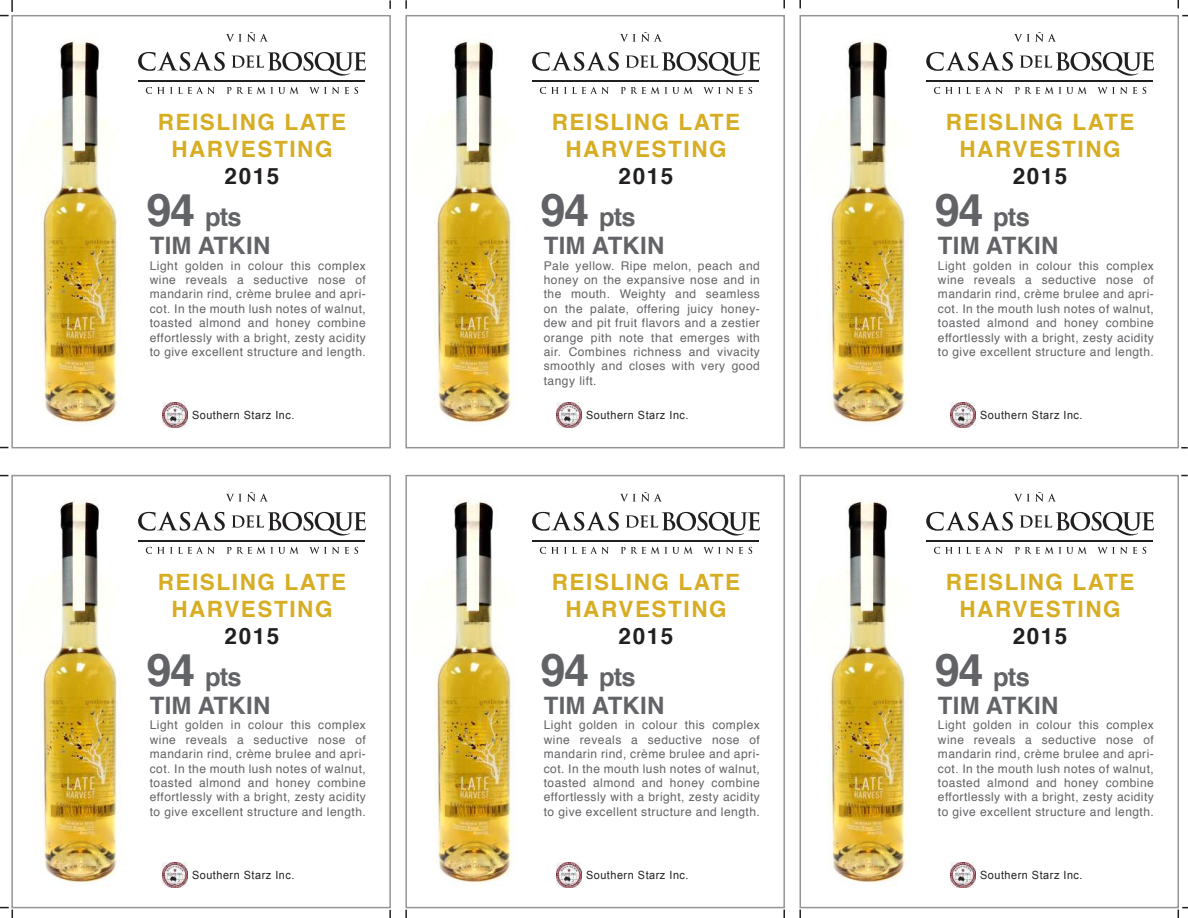
<style>
.page{position:relative;width:1188px;height:918px;background:#fff}
.page>*{position:absolute;margin:0;border:0;box-sizing:border-box;transform-origin:0 0}
.t1{font:700 25.5px "Helvetica";letter-spacing:-.03em;color:#626366}
.t2{font:700 24px "Helvetica";letter-spacing:.01em;color:#626366}
.t3{font:700 22.5px/27px "Helvetica";letter-spacing:.07em;color:#d7ad23;text-align:center}
.t4{font:700 22.5px "Helvetica";letter-spacing:.07em;color:#221f1f}
.t5{font:12px/14.4px "Helvetica";letter-spacing:.04em;color:#626366;text-align:justify}
.t6{font:11.25px "Arial";letter-spacing:.05em;color:#221f1f;scale:.96 1}
.s1{font-size:45px}
</style>
<div class="page">
<svg style="left:783px;top:0;width:2px;height:8px"></svg>
<svg style="left:799px;top:0;width:2px;height:8px"></svg>
<svg style="left:389px;top:0;width:2px;height:9px"></svg>
<svg style="left:405px;top:0;width:2px;height:9px"></svg>
<svg style="left:783px;top:910px;width:2px;height:8px"></svg>
<svg style="left:799px;top:910px;width:2px;height:8px"></svg>
<svg style="left:389px;top:910px;width:2px;height:8px"></svg>
<svg style="left:405px;top:910px;width:2px;height:8px"></svg>
<svg style="left:0;top:0;width:13px;height:16px"></svg>
<svg style="left:0;top:907px;width:13px;height:11px"></svg>
<svg style="left:1178px;top:907px;width:10px;height:11px"></svg>
<div style="left:11px;top:15px;width:380px;height:433px;border:2px solid #939597"></div>
<img style="left:40px;top:40px;width:81px;height:386px">
<svg style="left:138px;top:52px;width:87px;height:19px"></svg>
<svg style="left:231px;top:52px;width:135px;height:24px"></svg>
<svg style="left:226px;top:32px;width:42px;height:10px"></svg>
<svg style="left:146px;top:87px;width:69px;height:7px"></svg>
<svg style="left:227px;top:87px;width:72px;height:7px"></svg>
<svg style="left:309px;top:87px;width:49px;height:7px"></svg>
<hr style="left:138px;top:80px;width:227px;height:2px;background:#221f1f">
<img style="left:162px;top:403px;width:25px;height:25px">
<div style="left:405px;top:15px;width:380px;height:433px;border:2px solid #939597"></div>
<img style="left:434px;top:40px;width:81px;height:386px">
<svg style="left:532px;top:52px;width:87px;height:19px"></svg>
<svg style="left:625px;top:52px;width:135px;height:24px"></svg>
<svg style="left:620px;top:32px;width:42px;height:10px"></svg>
<svg style="left:540px;top:87px;width:69px;height:7px"></svg>
<svg style="left:621px;top:87px;width:72px;height:7px"></svg>
<svg style="left:703px;top:87px;width:30px;height:7px"></svg>
<svg style="left:739px;top:87px;width:13px;height:7px"></svg>
<hr style="left:532px;top:80px;width:227px;height:2px;background:#221f1f">
<img style="left:556px;top:403px;width:25px;height:25px">
<div style="left:800px;top:15px;width:379px;height:433px;border:2px solid #939597"></div>
<img style="left:828px;top:40px;width:81px;height:386px">
<svg style="left:926px;top:52px;width:87px;height:19px"></svg>
<svg style="left:1020px;top:52px;width:134px;height:24px"></svg>
<svg style="left:1014px;top:32px;width:42px;height:10px"></svg>
<svg style="left:934px;top:87px;width:69px;height:7px"></svg>
<svg style="left:1015px;top:87px;width:72px;height:7px"></svg>
<svg style="left:1098px;top:87px;width:29px;height:7px"></svg>
<svg style="left:1133px;top:87px;width:4px;height:7px"></svg>
<svg style="left:1143px;top:87px;width:3px;height:7px"></svg>
<hr style="left:926px;top:80px;width:227px;height:2px;background:#221f1f">
<img style="left:950px;top:403px;width:25px;height:25px">
<div style="left:11px;top:475px;width:380px;height:433px;border:2px solid #939597"></div>
<img style="left:40px;top:500px;width:81px;height:386px">
<svg style="left:138px;top:512px;width:87px;height:19px"></svg>
<svg style="left:231px;top:512px;width:135px;height:24px"></svg>
<svg style="left:226px;top:492px;width:42px;height:10px"></svg>
<svg style="left:146px;top:547px;width:69px;height:7px"></svg>
<svg style="left:227px;top:547px;width:72px;height:7px"></svg>
<svg style="left:309px;top:547px;width:49px;height:7px"></svg>
<hr style="left:138px;top:540px;width:227px;height:2px;background:#221f1f">
<img style="left:162px;top:862px;width:25px;height:26px">
<div style="left:405px;top:475px;width:380px;height:433px;border:2px solid #939597"></div>
<img style="left:434px;top:500px;width:81px;height:386px">
<svg style="left:532px;top:512px;width:87px;height:19px"></svg>
<svg style="left:625px;top:512px;width:135px;height:24px"></svg>
<svg style="left:620px;top:492px;width:42px;height:10px"></svg>
<svg style="left:540px;top:547px;width:69px;height:7px"></svg>
<svg style="left:621px;top:547px;width:72px;height:7px"></svg>
<svg style="left:703px;top:547px;width:30px;height:7px"></svg>
<svg style="left:739px;top:547px;width:13px;height:7px"></svg>
<hr style="left:532px;top:540px;width:227px;height:2px;background:#221f1f">
<img style="left:556px;top:862px;width:25px;height:26px">
<div style="left:800px;top:475px;width:379px;height:433px;border:2px solid #939597"></div>
<img style="left:828px;top:500px;width:81px;height:386px">
<svg style="left:926px;top:512px;width:87px;height:19px"></svg>
<svg style="left:1020px;top:512px;width:134px;height:24px"></svg>
<svg style="left:1014px;top:492px;width:42px;height:10px"></svg>
<svg style="left:934px;top:547px;width:69px;height:7px"></svg>
<svg style="left:1015px;top:547px;width:72px;height:7px"></svg>
<svg style="left:1098px;top:547px;width:29px;height:7px"></svg>
<svg style="left:1133px;top:547px;width:4px;height:7px"></svg>
<svg style="left:1143px;top:547px;width:3px;height:7px"></svg>
<hr style="left:926px;top:540px;width:227px;height:2px;background:#221f1f">
<img style="left:950px;top:862px;width:25px;height:26px">
<h3 class="t3" style="left:158px;top:111px;width:190px">REISLING LATE<br>HARVESTING</h3>
<h3 class="t4" style="left:225px;top:168px;width:56px">2015</h3>
<h1 class="t1" style="left:147px;top:207px;width:97px"><span class="s1">94</span> pts</h1>
<h2 class="t2" style="left:150px;top:236px;width:122px">TIM ATKIN</h2>
<p class="t5" style="left:150px;top:259px;width:218px">Light golden in colour this complex wine reveals a seductive nose of mandarin rind, crème brulee and apri&shy;cot. In the mouth lush notes of walnut, toasted almond and honey combine effortlessly with a bright, zesty acidity to give excellent structure and length.</p>
<p class="t6" style="left:192px;top:409px;width:108px">Southern Starz Inc.</p>
<h3 class="t3" style="left:158px;top:571px;width:190px">REISLING LATE<br>HARVESTING</h3>
<h3 class="t4" style="left:225px;top:628px;width:56px">2015</h3>
<h1 class="t1" style="left:147px;top:667px;width:97px"><span class="s1">94</span> pts</h1>
<h2 class="t2" style="left:150px;top:696px;width:122px">TIM ATKIN</h2>
<p class="t5" style="left:150px;top:719px;width:218px">Light golden in colour this complex wine reveals a seductive nose of mandarin rind, crème brulee and apri&shy;cot. In the mouth lush notes of walnut, toasted almond and honey combine effortlessly with a bright, zesty acidity to give excellent structure and length.</p>
<p class="t6" style="left:192px;top:869px;width:108px">Southern Starz Inc.</p>
<h3 class="t3" style="left:552px;top:111px;width:190px">REISLING LATE<br>HARVESTING</h3>
<h3 class="t4" style="left:619px;top:168px;width:56px">2015</h3>
<h1 class="t1" style="left:541px;top:207px;width:97px"><span class="s1">94</span> pts</h1>
<h2 class="t2" style="left:544px;top:236px;width:122px">TIM ATKIN</h2>
<p class="t5" style="left:544px;top:259px;width:218px">Pale yellow. Ripe melon, peach and honey on the expansive nose and in the mouth. Weighty and seamless on the palate, offering juicy honey&shy;dew and pit fruit flavors and a zestier orange pith note that emerges with air. Combines richness and vivacity smoothly and closes with very good tangy lift.</p>
<p class="t6" style="left:586px;top:409px;width:108px">Southern Starz Inc.</p>
<h3 class="t3" style="left:552px;top:571px;width:190px">REISLING LATE<br>HARVESTING</h3>
<h3 class="t4" style="left:619px;top:628px;width:56px">2015</h3>
<h1 class="t1" style="left:541px;top:667px;width:97px"><span class="s1">94</span> pts</h1>
<h2 class="t2" style="left:544px;top:696px;width:122px">TIM ATKIN</h2>
<p class="t5" style="left:544px;top:719px;width:218px">Light golden in colour this complex wine reveals a seductive nose of mandarin rind, crème brulee and apri&shy;cot. In the mouth lush notes of walnut, toasted almond and honey combine effortlessly with a bright, zesty acidity to give excellent structure and length.</p>
<p class="t6" style="left:586px;top:869px;width:108px">Southern Starz Inc.</p>
<h3 class="t3" style="left:946px;top:111px;width:190px">REISLING LATE<br>HARVESTING</h3>
<h3 class="t4" style="left:1013px;top:168px;width:56px">2015</h3>
<h1 class="t1" style="left:935px;top:207px;width:97px"><span class="s1">94</span> pts</h1>
<h2 class="t2" style="left:938px;top:236px;width:122px">TIM ATKIN</h2>
<p class="t5" style="left:938px;top:259px;width:218px">Light golden in colour this complex wine reveals a seductive nose of mandarin rind, crème brulee and apri&shy;cot. In the mouth lush notes of walnut, toasted almond and honey combine effortlessly with a bright, zesty acidity to give excellent structure and length.</p>
<p class="t6" style="left:980px;top:409px;width:108px">Southern Starz Inc.</p>
<h3 class="t3" style="left:946px;top:571px;width:190px">REISLING LATE<br>HARVESTING</h3>
<h3 class="t4" style="left:1013px;top:628px;width:56px">2015</h3>
<h1 class="t1" style="left:935px;top:667px;width:97px"><span class="s1">94</span> pts</h1>
<h2 class="t2" style="left:938px;top:696px;width:122px">TIM ATKIN</h2>
<p class="t5" style="left:938px;top:719px;width:218px">Light golden in colour this complex wine reveals a seductive nose of mandarin rind, crème brulee and apri&shy;cot. In the mouth lush notes of walnut, toasted almond and honey combine effortlessly with a bright, zesty acidity to give excellent structure and length.</p>
<p class="t6" style="left:980px;top:869px;width:108px">Southern Starz Inc.</p>
</div>
